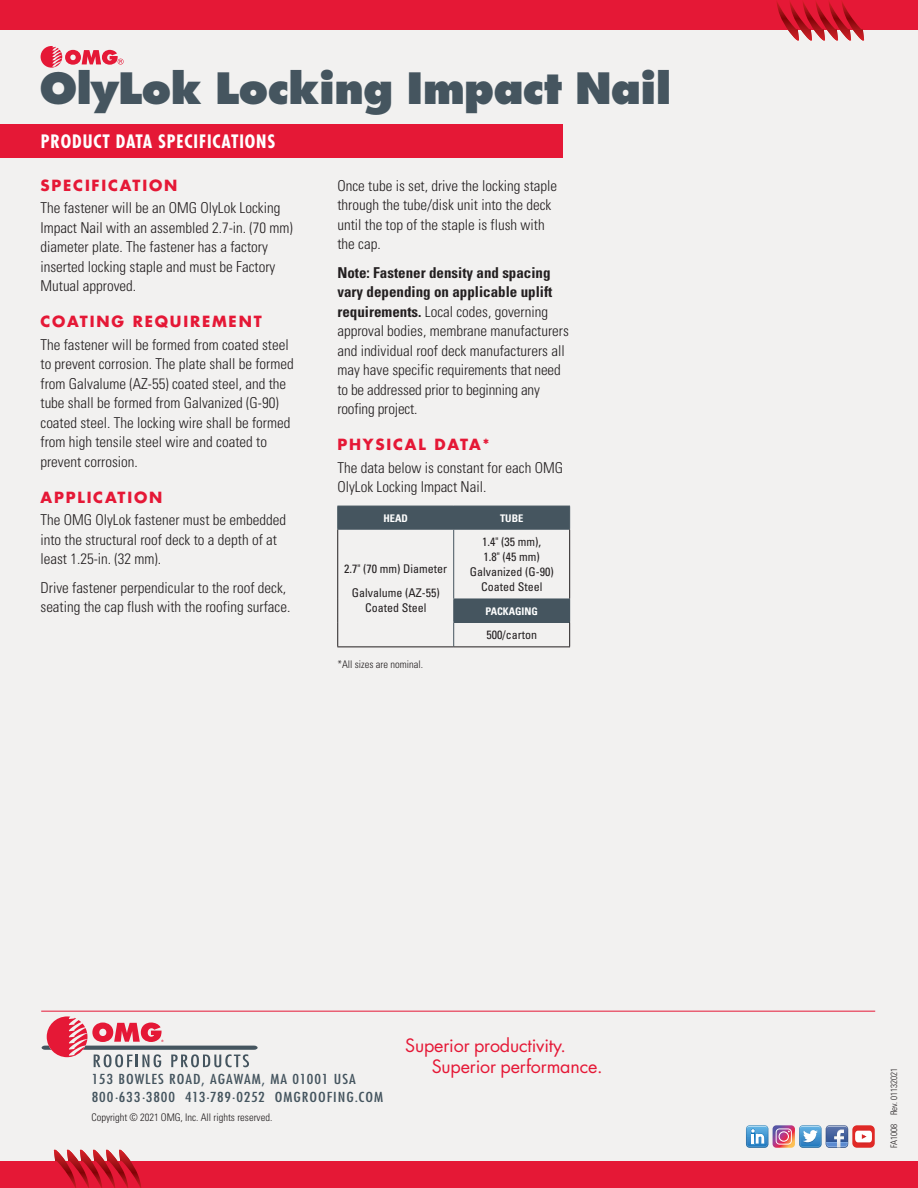
<style>
.page{position:relative;width:918px;height:1188px;background:#f2f1f0}
.page>*{position:absolute;margin:0;border:0;box-sizing:border-box;transform-origin:0 0}
.t1{font:800 42px "Futura";letter-spacing:-.02em;color:#45555f}
.t2{font:18px/21.5px "Futura";letter-spacing:-.01em;color:#e51836}
.t3{font:700 condensed 18px "Futura";letter-spacing:.05em;color:#fff}
.Body{font:300 condensed 15px/19.5px "Univers";color:#231f20}
.Subhead{font:700 15px "Futura";letter-spacing:.12em;color:#e51836}
.t4{font:condensed 13.5px/17.9px "Futura";letter-spacing:.06em;color:#45555f;scale:1.2 1}
.Table_Body_Copy{font:condensed 12px/15px "Univers";color:#231f20;text-align:center}
.Disclaimer{font:300 condensed 10.5px "Univers";color:#231f20}
.Table_Header{font:700 condensed 10.5px "Univers";color:#fff}
.t5{font:300 condensed 9px "Univers";color:#231f20}
.s1{font-weight:700}
</style>
<div class="page">
<svg style="left:42px;top:1016px;width:216px;height:51px"></svg>
<img style="left:746px;top:1125px;width:129px;height:23px">
<hr style="left:41px;top:1011px;width:834px;height:1px;background:#e51836">
<svg style="left:41px;top:46px;width:83px;height:22px"></svg>
<div style="left:0;top:124px;width:563px;height:34px;background:#e51836"></div>
<div style="left:0;top:1161px;width:918px;height:27px;background:#e51836"></div>
<svg style="left:54px;top:1150px;width:87px;height:38px"></svg>
<div style="left:0;top:0;width:918px;height:29px;background:#e51836"></div>
<svg style="left:776px;top:2px;width:88px;height:38px"></svg>
<div style="left:454px;top:599px;width:116px;height:23px;background:#45555f"></div>
<div style="left:337px;top:506px;width:233px;height:23px;background:#45555f"></div>
<hr style="left:337px;top:529px;width:117px;height:1px;background:#45555f">
<hr style="left:454px;top:529px;width:116px;height:1px;background:#45555f">
<hr style="left:453px;top:622px;width:117px;height:1px;background:#45555f">
<hr style="left:453px;top:530px;width:1px;height:69px;background:#45555f">
<svg style="left:453px;top:599px;width:1px;height:48px"></svg>
<hr style="left:337px;top:530px;width:1px;height:69px;background:#231f20">
<hr style="left:569px;top:530px;width:1px;height:69px;background:#231f20">
<svg style="left:337px;top:599px;width:1px;height:48px"></svg>
<svg style="left:569px;top:622px;width:1px;height:25px"></svg>
<hr style="left:337px;top:647px;width:117px;height:1px;background:#231f20">
<hr style="left:454px;top:647px;width:116px;height:1px;background:#231f20">
<h1 class="t1" style="left:39px;top:62px;width:634px">OlyLok Locking Impact Nail</h1>
<p class="t3" style="left:41px;top:130px;width:236px">PRODUCT DATA SPECIFICATIONS</p>
<p class="Subhead" style="left:40px;top:175px;width:138px">SPECIFICATION</p>
<p class="Body" style="left:40px;top:198px;width:254px">The fastener will be an OMG OlyLok Locking Impact Nail with an assembled 2.7-in. (70 mm) diameter plate. The fastener has a factory inserted locking staple and must be Factory Mutual approved.</p>
<p class="Subhead" style="left:40px;top:312px;width:223px">COATING REQUIREMENT</p>
<p class="Body" style="left:40px;top:335px;width:255px">The fastener will be formed from coated steel to prevent corrosion. The plate shall be formed from Galvalume (AZ-55) coated steel, and the tube shall be formed from Galvanized (G-90) coated steel. The locking wire shall be formed from high tensile steel wire and coated to prevent corrosion.</p>
<p class="Subhead" style="left:40px;top:487px;width:123px">APPLICATION</p>
<p class="Body" style="left:40px;top:510px;width:247px">The OMG OlyLok fastener must be embedded into the structural roof deck to a depth of at least 1.25-in. (32 mm).</p>
<p class="Body" style="left:40px;top:578px;width:251px">Drive fastener perpendicular to the roof deck, seating the cap flush with the roofing surface.</p>
<p class="Body" style="left:337px;top:175px;width:221px">Once tube is set, drive the locking staple through the tube/disk unit into the deck until the top of the staple is flush with the cap.</p>
<p class="Body" style="left:337px;top:262px;width:233px"><span class="s1">Note: Fastener density and spacing vary depending on applicable uplift requirements.</span> Local codes, governing approval bodies, membrane manufacturers and individual roof deck manufacturers all may have specific requirements that need to be addressed prior to beginning any roofing project.</p>
<p class="Subhead" style="left:337px;top:435px;width:154px">PHYSICAL DATA*</p>
<p class="Body" style="left:337px;top:457px;width:227px">The data below is constant for each OMG<br>OlyLok Locking Impact Nail.</p>
<p class="Table_Header" style="left:383px;top:512px;width:26px">HEAD</p>
<p class="Table_Header" style="left:500px;top:512px;width:25px">TUBE</p>
<p class="Table_Body_Copy" style="left:470px;top:534px;width:85px">1.4" (35 mm),<br>1.8" (45 mm)<br>Galvanized (G-90)<br>Coated Steel</p>
<p class="Table_Header" style="left:485px;top:604px;width:54px">PACKAGING</p>
<p class="Table_Body_Copy" style="left:486px;top:627px;width:52px">500/carton</p>
<p class="Table_Body_Copy" style="left:344px;top:561px;width:104px">2.7" (70 mm) Diameter</p>
<p class="Table_Body_Copy" style="left:352px;top:585px;width:89px">Galvalume (AZ-55)<br>Coated Steel</p>
<p class="Disclaimer" style="left:337px;top:658px;width:87px">*All sizes are nominal.</p>
<p class="t4" style="left:92px;top:1070px;width:244px">153 BOWLES ROAD, AGAWAM, MA 01001 USA<br>800 633 3800 413.789.0252 OMGROOFING.COM</p>
<p class="t4" style="left:115px;top:1084px;width:4px">.</p>
<p class="t4" style="left:142px;top:1084px;width:4px">.</p>
<p class="Disclaimer" style="left:92px;top:1111px;width:182px">Copyright © 2021 OMG, Inc. All rights reserved.</p>
<p class="t2" style="left:432px;top:1034px;width:173px;text-indent:-27px">Superior productivity.<br>Superior performance.</p>
<p class="t5" style="left:889px;top:1148px;width:82px;rotate:-90deg">FA1008 Rev. 01132021</p>
</div>
